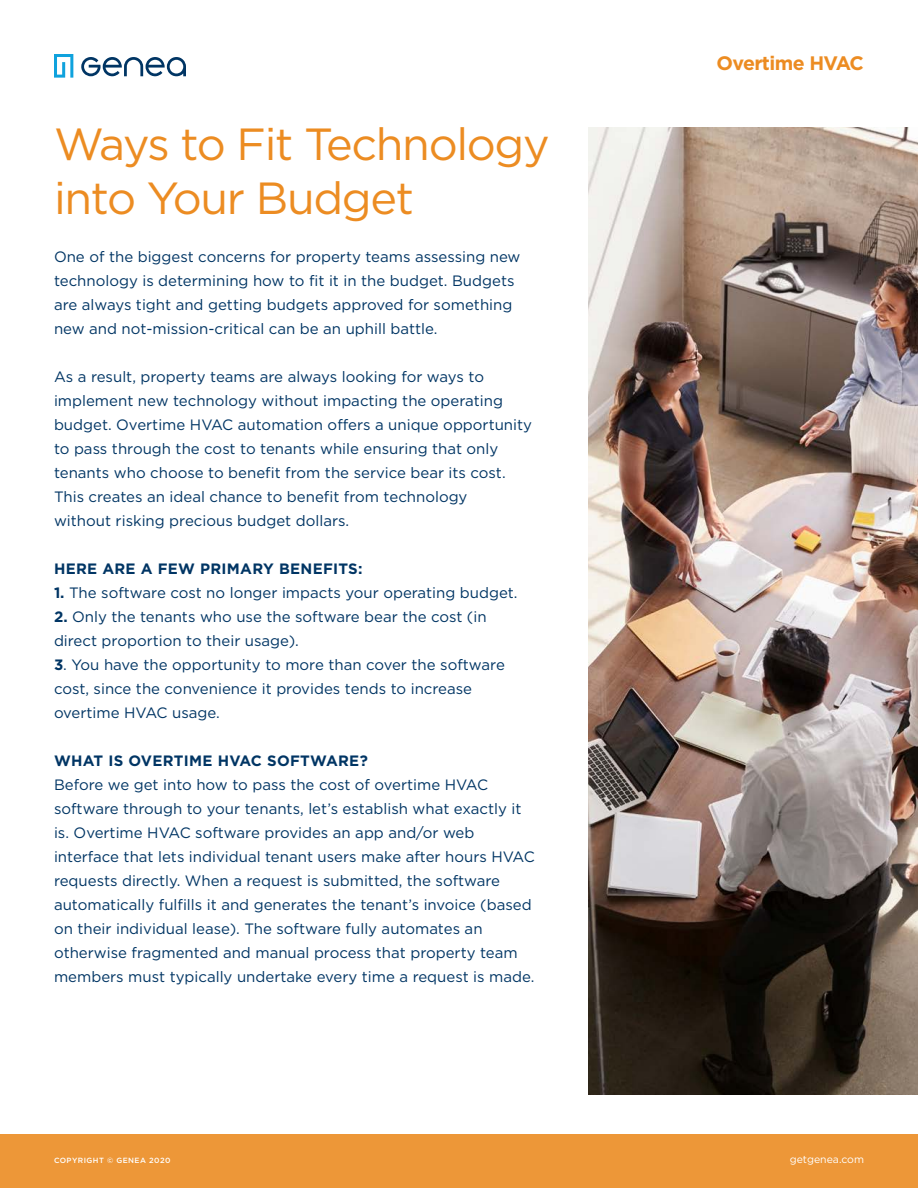
<style>
.page{position:relative;width:918px;height:1188px;background:#fff}
.page>*{position:absolute;margin:0;border:0;box-sizing:border-box;transform-origin:0 0}
.t1{font:45px/54px "Gotham";letter-spacing:-.03em;color:#ec8c22}
.t2{font:700 19.5px "Gotham";letter-spacing:-.03em;color:#ec8c22}
.t3{font:15px/24px "Gotham";color:#003564}
.t4{font:700 15px "Gotham";letter-spacing:.02em;color:#003564}
.t5{font:10.5px "Gotham";color:#fff}
.t6{font:500 7.5px "Gotham";letter-spacing:.06em;color:#fff}
.s1{font-weight:700}
</style>
<div class="page">
<div style="left:0;top:1134px;width:918px;height:54px;background:#ed9738"></div>
<svg style="left:54px;top:54px;width:19px;height:24px"></svg>
<svg style="left:81px;top:57px;width:105px;height:19px"></svg>
<img style="left:588px;top:128px;width:330px;height:966px">
<p class="t1" style="left:54px;top:117px;width:497px">Ways to Fit Technology into Your Budget</p>
<p class="t3" style="left:54px;top:245px;width:468px">One of the biggest concerns for property teams assessing new technology is determining how to fit it in the budget. Budgets</p>
<p class="t3" style="left:54px;top:293px;width:460px">are always tight and getting budgets approved for something</p>
<p class="t3" style="left:54px;top:317px;width:385px">new and not-mission-critical can be an uphill battle.</p>
<p class="t3" style="left:54px;top:365px;width:480px">As a result, property teams are always looking for ways to implement new technology without impacting the operating budget. Overtime HVAC automation offers a unique opportunity to pass through the cost to tenants while ensuring that only tenants who choose to benefit from the service bear its cost.</p>
<p class="t3" style="left:54px;top:485px;width:415px">This creates an ideal chance to benefit from technology</p>
<p class="t3" style="left:54px;top:509px;width:297px">without risking precious budget dollars.</p>
<p class="t4" style="left:54px;top:560px;width:310px">HERE ARE A FEW PRIMARY BENEFITS:</p>
<p class="t3" style="left:54px;top:581px;width:465px"><span class="s1">1.</span> The software cost no longer impacts your operating budget.</p>
<p class="t3" style="left:54px;top:605px;width:434px"><span class="s1">2.</span> Only the tenants who use the software bear the cost (in</p>
<p class="t3" style="left:54px;top:629px;width:246px">direct proportion to their usage).</p>
<p class="t3" style="left:54px;top:653px;width:452px"><span class="s1">3</span>. You have the opportunity to more than cover the software</p>
<p class="t3" style="left:54px;top:677px;width:420px">cost, since the convenience it provides tends to increase</p>
<p class="t3" style="left:54px;top:701px;width:167px">overtime HVAC usage.</p>
<p class="t4" style="left:54px;top:752px;width:315px">WHAT IS OVERTIME HVAC SOFTWARE?</p>
<p class="t3" style="left:54px;top:773px;width:469px">Before we get into how to pass the cost of overtime HVAC software through to your tenants, let’s establish what exactly it</p>
<p class="t3" style="left:54px;top:821px;width:422px">is. Overtime HVAC software provides an app and/or web</p>
<p class="t3" style="left:54px;top:845px;width:482px">interface that lets individual tenant users make after hours HVAC requests directly. When a request is submitted, the software automatically fulfills it and generates the tenant’s invoice (based</p>
<p class="t3" style="left:54px;top:917px;width:465px">on their individual lease). The software fully automates an otherwise fragmented and manual process that property team</p>
<p class="t3" style="left:54px;top:965px;width:482px">members must typically undertake every time a request is made.</p>
<h2 class="t2" style="left:717px;top:52px;width:149px">Overtime HVAC</h2>
<p class="t6" style="left:54px;top:1156px;width:118px">COPYRIGHT © GENEA 2020</p>
<p class="t5" style="left:790px;top:1153px;width:76px">getgenea.com</p>
</div>
